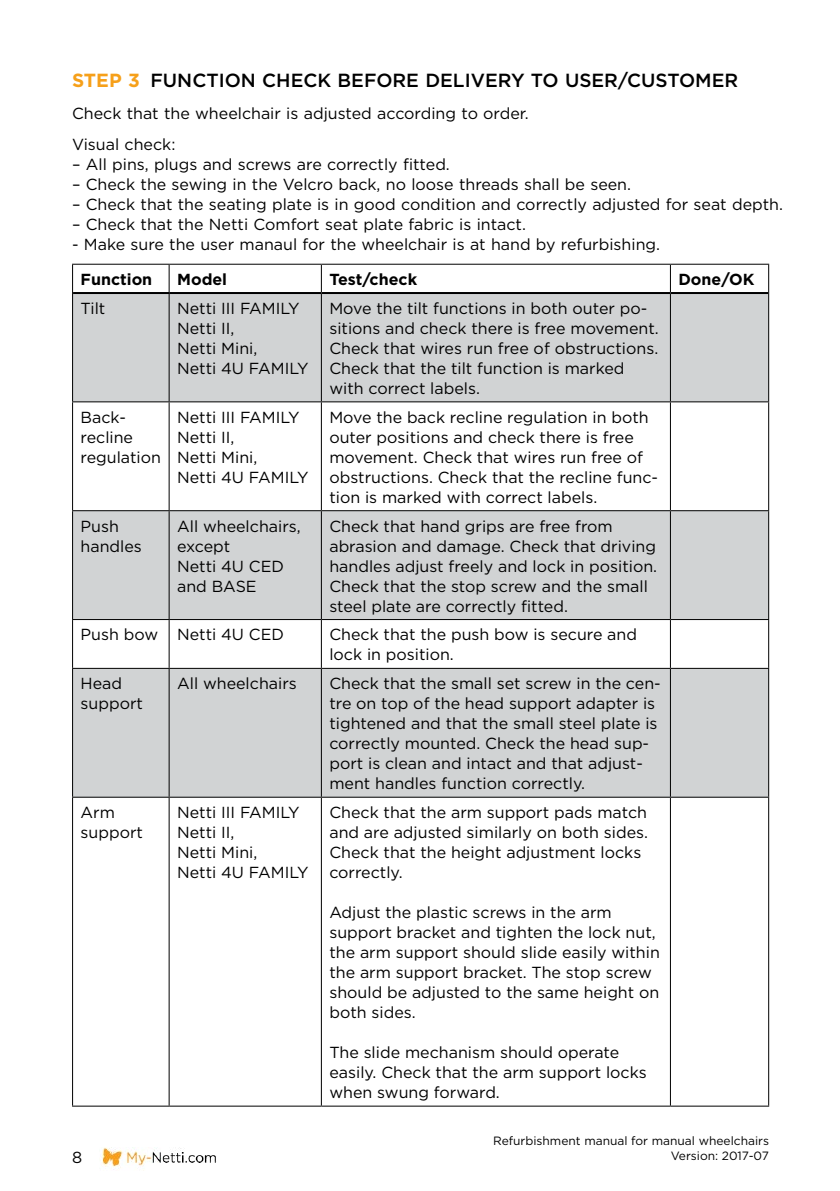
<style>
.page{position:relative;width:840px;height:1191px;background:#fff}
.page>*{position:absolute;margin:0;border:0;box-sizing:border-box;transform-origin:0 0}
.t1{font:500 19px "Gotham";color:#000}
.t2{font:700 19px "Gotham";color:#f6a01a}
.t3{font:16px/20px "Gotham";color:#000}
.t4{font:700 16px "Gotham";color:#000}
.t5{font:12px/14.4px "Gotham";color:#000;text-align:right}
.s1{font-weight:700;color:#f6a01a}
</style>
<div class="page">
<img style="left:102px;top:1147px;width:114px;height:23px">
<svg style="left:73px;top:294px;width:694px;height:502px;fill:#d1d3d4"></svg>
<hr style="left:72px;top:264px;width:97px;height:1px;background:#000">
<svg style="left:72px;top:265px;width:1px;height:28px"></svg>
<hr style="left:169px;top:264px;width:152px;height:1px;background:#000">
<svg style="left:168px;top:265px;width:1px;height:27px"></svg>
<hr style="left:321px;top:264px;width:349px;height:1px;background:#000">
<svg style="left:321px;top:265px;width:1px;height:27px"></svg>
<hr style="left:670px;top:264px;width:98px;height:1px;background:#000">
<svg style="left:669px;top:265px;width:1px;height:27px"></svg>
<hr style="left:72px;top:293px;width:1px;height:108px;background:#000">
<hr style="left:168px;top:294px;width:1px;height:107px;background:#000">
<hr style="left:321px;top:294px;width:1px;height:107px;background:#000">
<hr style="left:669px;top:294px;width:1px;height:107px;background:#000">
<hr style="left:767px;top:293px;width:1px;height:108px;background:#000">
<hr style="left:72px;top:401px;width:97px;height:1px;background:#000">
<hr style="left:72px;top:402px;width:1px;height:108px;background:#000">
<hr style="left:169px;top:401px;width:152px;height:1px;background:#000">
<hr style="left:168px;top:402px;width:1px;height:108px;background:#000">
<hr style="left:321px;top:401px;width:349px;height:1px;background:#000">
<hr style="left:321px;top:402px;width:1px;height:108px;background:#000">
<hr style="left:670px;top:401px;width:98px;height:1px;background:#000">
<hr style="left:669px;top:402px;width:1px;height:108px;background:#000">
<hr style="left:767px;top:402px;width:1px;height:108px;background:#000">
<hr style="left:72px;top:510px;width:97px;height:1px;background:#000">
<hr style="left:72px;top:511px;width:1px;height:108px;background:#000">
<hr style="left:169px;top:510px;width:152px;height:1px;background:#000">
<hr style="left:168px;top:511px;width:1px;height:108px;background:#000">
<hr style="left:321px;top:510px;width:349px;height:1px;background:#000">
<hr style="left:321px;top:511px;width:1px;height:108px;background:#000">
<hr style="left:670px;top:510px;width:98px;height:1px;background:#000">
<hr style="left:669px;top:511px;width:1px;height:108px;background:#000">
<hr style="left:767px;top:511px;width:1px;height:108px;background:#000">
<hr style="left:72px;top:619px;width:97px;height:1px;background:#000">
<hr style="left:72px;top:620px;width:1px;height:48px;background:#000">
<hr style="left:169px;top:619px;width:152px;height:1px;background:#000">
<hr style="left:168px;top:620px;width:1px;height:48px;background:#000">
<hr style="left:321px;top:619px;width:349px;height:1px;background:#000">
<hr style="left:321px;top:620px;width:1px;height:48px;background:#000">
<hr style="left:670px;top:619px;width:98px;height:1px;background:#000">
<hr style="left:669px;top:620px;width:1px;height:48px;background:#000">
<hr style="left:767px;top:620px;width:1px;height:48px;background:#000">
<hr style="left:72px;top:668px;width:97px;height:1px;background:#000">
<hr style="left:72px;top:669px;width:1px;height:127px;background:#000">
<hr style="left:169px;top:668px;width:152px;height:1px;background:#000">
<hr style="left:168px;top:669px;width:1px;height:127px;background:#000">
<hr style="left:321px;top:668px;width:349px;height:1px;background:#000">
<hr style="left:321px;top:669px;width:1px;height:127px;background:#000">
<hr style="left:670px;top:668px;width:98px;height:1px;background:#000">
<hr style="left:669px;top:669px;width:1px;height:127px;background:#000">
<hr style="left:767px;top:669px;width:1px;height:127px;background:#000">
<hr style="left:72px;top:796px;width:97px;height:1px;background:#000">
<hr style="left:72px;top:797px;width:1px;height:308px;background:#000">
<hr style="left:169px;top:796px;width:152px;height:1px;background:#000">
<hr style="left:168px;top:797px;width:1px;height:308px;background:#000">
<hr style="left:321px;top:796px;width:349px;height:1px;background:#000">
<hr style="left:321px;top:797px;width:1px;height:308px;background:#000">
<hr style="left:670px;top:796px;width:98px;height:1px;background:#000">
<hr style="left:669px;top:797px;width:1px;height:308px;background:#000">
<hr style="left:767px;top:797px;width:1px;height:308px;background:#000">
<hr style="left:72px;top:1105px;width:97px;height:1px;background:#000">
<hr style="left:169px;top:1105px;width:152px;height:1px;background:#000">
<hr style="left:321px;top:1105px;width:349px;height:1px;background:#000">
<hr style="left:670px;top:1105px;width:98px;height:1px;background:#000">
<hr style="left:73px;top:292px;width:96px;height:2px;background:#000">
<hr style="left:169px;top:292px;width:152px;height:2px;background:#000">
<hr style="left:321px;top:292px;width:349px;height:2px;background:#000">
<hr style="left:670px;top:292px;width:97px;height:2px;background:#000">
<p class="t2" style="left:72px;top:68px;width:26px">Step</p>
<p class="t1" style="left:128px;top:68px;width:48px"><span class="s1">3</span> FUNCTI</p>
<p class="t1" style="left:224px;top:68px;width:52px">ON CHEC</p>
<p class="t1" style="left:317px;top:68px;width:34px">K BEF</p>
<p class="t1" style="left:376px;top:68px;width:123px">ORE DELIVERY</p>
<p class="t1" style="left:530px;top:68px;width:48px">TO USER</p>
<p class="t1" style="left:617px;top:68px;width:23px">/CUST</p>
<p class="t1" style="left:678px;top:68px;width:31px">OMER</p>
<p class="t3" style="left:72px;top:97px;width:458px;line-height:31.4px">Check that the wheelchair is adjusted according to order.<br>Visual check:</p>
<p class="t3" style="left:72px;top:154px;width:379px">– All pins, plugs and screws are correctly fitted.</p>
<p class="t3" style="left:72px;top:174px;width:560px">– Check the sewing in the Velcro back, no loose threads shall be seen.</p>
<p class="t3" style="left:72px;top:194px;width:712px">– Check that the seating plate is in good condition and correctly adjusted for seat depth.</p>
<p class="t3" style="left:72px;top:214px;width:455px">– Check that the Netti Comfort seat plate fabric is intact.</p>
<p class="t3" style="left:72px;top:234px;width:589px">- Make sure the user manaul for the wheelchair is at hand by refurbishing.</p>
<p class="t4" style="left:80px;top:269px;width:73px">Function</p>
<p class="t4" style="left:177px;top:269px;width:51px">Model</p>
<p class="t4" style="left:329px;top:269px;width:89px">Test/check</p>
<p class="t4" style="left:678px;top:269px;width:78px">Done/OK</p>
<p class="t3" style="left:80px;top:298px;width:26px">Tilt</p>
<p class="t3" style="left:177px;top:298px;width:122px">Netti III FAMILY<br>Netti II,<br>Netti Mini,<br>Netti 4U FAMILY</p>
<p class="t3" style="left:329px;top:298px;width:331px">Move the tilt functions in both outer po&shy;sitions and check there is free movement.<br>Check that wires run free of obstructions.<br>Check that the tilt function is marked with correct labels.</p>
<p class="t3" style="left:80px;top:407px;width:82px">Back&shy;recline regulation</p>
<p class="t3" style="left:177px;top:407px;width:122px">Netti III FAMILY<br>Netti II,<br>Netti Mini,<br>Netti 4U FAMILY</p>
<p class="t3" style="left:329px;top:407px;width:330px">Move the back recline regulation in both outer positions and check there is free movement. Check that wires run free of obstructions. Check that the recline func&shy;tion is marked with correct labels.</p>
<p class="t3" style="left:80px;top:515px;width:63px">Push handles</p>
<p class="t3" style="left:177px;top:515px;width:125px">All wheelchairs, except<br>Netti 4U CED and BASE</p>
<p class="t3" style="left:329px;top:515px;width:329px">Check that hand grips are free from abrasion and damage. Check that driving handles adjust freely and lock in position.<br>Check that the stop screw and the small steel plate are correctly fitted.</p>
<p class="t3" style="left:80px;top:624px;width:205px">Push bow Netti 4U CED</p>
<p class="t3" style="left:329px;top:624px;width:309px">Check that the push bow is secure and lock in position.</p>
<p class="t3" style="left:80px;top:673px;width:64px">Head support</p>
<p class="t3" style="left:177px;top:673px;width:121px">All wheelchairs</p>
<p class="t3" style="left:329px;top:673px;width:332px">Check that the small set screw in the cen&shy;tre on top of the head support adapter is tightened and that the small steel plate is correctly mounted. Check the head sup&shy;port is clean and intact and that adjust&shy;ment handles function correctly.</p>
<p class="t3" style="left:80px;top:802px;width:64px">Arm support</p>
<p class="t3" style="left:177px;top:802px;width:122px">Netti III FAMILY<br>Netti II,<br>Netti Mini,<br>Netti 4U FAMILY</p>
<p class="t3" style="left:329px;top:802px;width:320px">Check that the arm support pads match and are adjusted similarly on both sides.<br>Check that the height adjustment locks correctly.</p>
<p class="t3" style="left:329px;top:902px;width:332px">Adjust the plastic screws in the arm support bracket and tighten the lock nut, the arm support should slide easily within the arm support bracket. The stop screw should be adjusted to the same height on both sides.</p>
<p class="t3" style="left:329px;top:1042px;width:319px">The slide mechanism should operate easily. Check that the arm support locks when swung forward.</p>
<p class="t3" style="left:72px;top:1146px;width:12px">8</p>
<p class="t5" style="left:493px;top:1133px;width:277px">Refurbishment manual for manual wheelchairs<br>Version: 2017-07</p>
</div>
